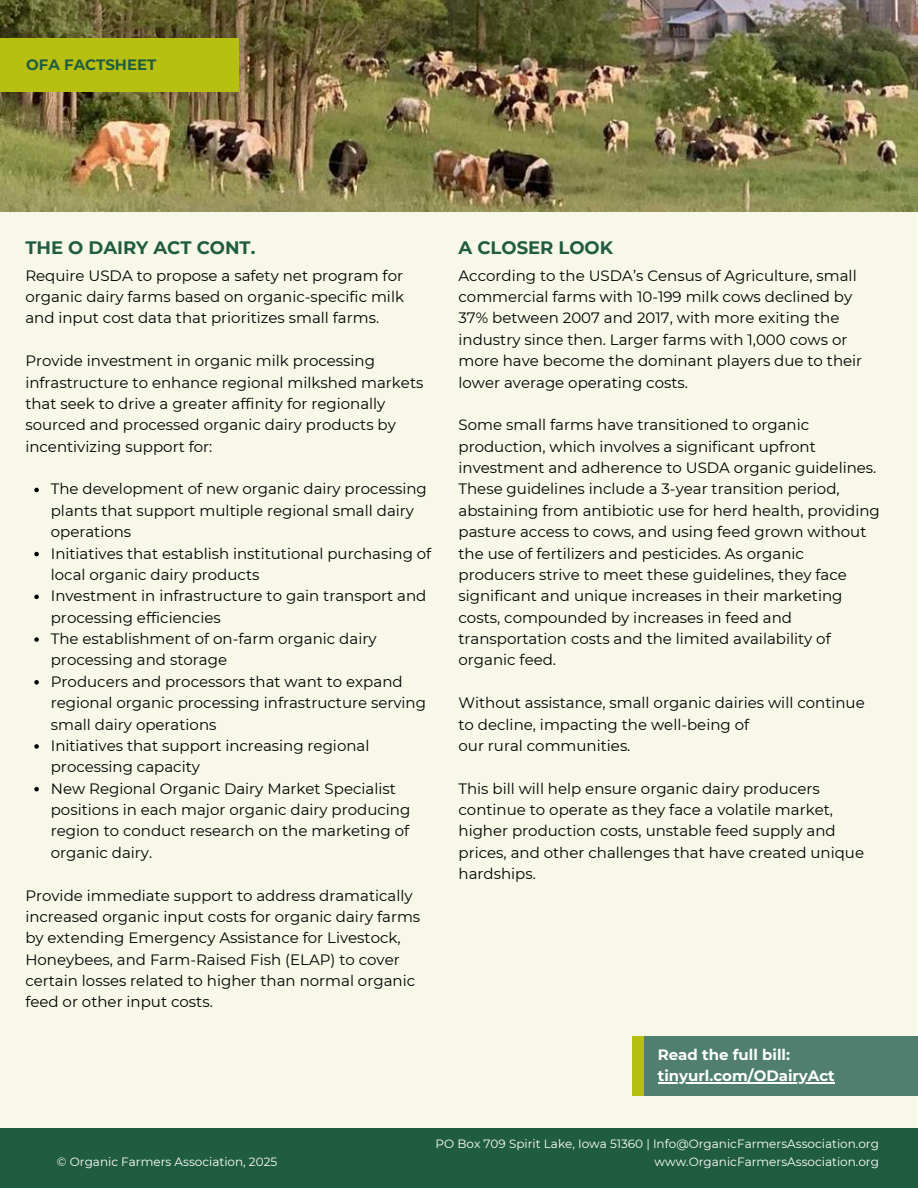
<style>
.page{position:relative;width:918px;height:1188px;background:#fff}
.page>*{position:absolute;margin:0;border:0;box-sizing:border-box;transform-origin:0 0}
.t1{font:700 18px "Montserrat";color:#205c40}
.t2{font:15px/21.3px "Montserrat";color:#000}
.t3{font:700 15px/21.3px "Montserrat";color:#fff}
.t4{font:700 15px "Montserrat";color:#205c40}
.t5{font:12px "Montserrat";color:#fff}
</style>
<div class="page">
<div style="left:0;top:1128px;width:918px;height:60px;background:#205c40"></div>
<div style="left:0;top:212px;width:916px;height:916px;background:#f7f8e7"></div>
<img style="left:0;top:0;width:918px;height:212px">
<div style="left:0;top:38px;width:238px;height:54px;background:#b7bf10"></div>
<svg style="left:34px;top:488px;width:5px;height:4px"></svg>
<svg style="left:34px;top:552px;width:5px;height:4px"></svg>
<svg style="left:34px;top:595px;width:5px;height:4px"></svg>
<svg style="left:34px;top:637px;width:5px;height:5px"></svg>
<svg style="left:34px;top:680px;width:5px;height:5px"></svg>
<svg style="left:34px;top:744px;width:5px;height:5px"></svg>
<svg style="left:34px;top:787px;width:5px;height:4px"></svg>
<div style="left:644px;top:1036px;width:274px;height:60px;background:#507f70"></div>
<div style="left:632px;top:1036px;width:12px;height:60px;background:#b7bf10"></div>
<hr style="left:658px;top:1082px;width:177px;height:1px;background:#fff">
<p class="t4" style="left:26px;top:53px;width:132px">OFA FACTSHEET</p>
<p class="t1" style="left:25px;top:235px;width:232px">THE O DAIRY ACT CONT.</p>
<p class="t1" style="left:459px;top:235px;width:156px">A CLOSER LOOK</p>
<p class="t2" style="left:25px;top:264px;width:380px;text-align:justify">Require USDA to propose a safety net program for organic dairy farms based on organic-specific milk and input cost data that prioritizes small farms.</p>
<p class="t2" style="left:25px;top:350px;width:400px">Provide investment in organic milk processing infrastructure to enhance regional milkshed markets that seek to drive a greater affinity for regionally sourced and processed organic dairy products by incentivizing support for:</p>
<p class="t2" style="left:51px;top:478px;width:382px">The development of new organic dairy processing plants that support multiple regional small dairy operations<br>Initiatives that establish institutional purchasing of local organic dairy products<br>Investment in infrastructure to gain transport and processing efficiencies<br>The establishment of on-farm organic dairy processing and storage<br>Producers and processors that want to expand regional organic processing infrastructure serving small dairy operations<br>Initiatives that support increasing regional processing capacity<br>New Regional Organic Dairy Market Specialist positions in each major organic dairy producing region to conduct research on the marketing of organic dairy.</p>
<p class="t2" style="left:25px;top:884px;width:396px">Provide immediate support to address dramatically increased organic input costs for organic dairy farms by extending Emergency Assistance for Livestock, Honeybees, and Farm-Raised Fish (ELAP) to cover certain losses related to higher than normal organic feed or other input costs.</p>
<p class="t2" style="left:459px;top:264px;width:405px">According to the USDA’s Census of Agriculture, small commercial farms with 10-199 milk cows declined by 37% between 2007 and 2017, with more exiting the industry since then. Larger farms with 1,000 cows or more have become the dominant players due to their lower average operating costs.</p>
<p class="t2" style="left:459px;top:414px;width:423px">Some small farms have transitioned to organic production, which involves a significant upfront investment and adherence to USDA organic guidelines.<br>These guidelines include a 3-year transition period, abstaining from antibiotic use for herd health, providing pasture access to cows, and using feed grown without the use of fertilizers and pesticides. As organic producers strive to meet these guidelines, they face significant and unique increases in their marketing costs, compounded by increases in feed and transportation costs and the limited availability of organic feed.</p>
<p class="t2" style="left:459px;top:692px;width:408px">Without assistance, small organic dairies will continue to decline, impacting the well-being of<br>our rural communities.</p>
<p class="t2" style="left:459px;top:777px;width:407px">This bill will help ensure organic dairy producers continue to operate as they face a volatile market, higher production costs, unstable feed supply and prices, and other challenges that have created unique hardships.</p>
<p class="t3" style="left:658px;top:1043px;width:178px">Read the full bill: tinyurl.com/ODairyAct</p>
<p class="t5" style="left:436px;top:1136px;width:445px">PO Box 709 Spirit Lake, Iowa 51360 | Info@OrganicFarmersAssociation.org</p>
<p class="t5" style="left:57px;top:1154px;width:222px">© Organic Farmers Association, 2025</p>
<p class="t5" style="left:655px;top:1154px;width:226px">www.OrganicFarmersAssociation.org</p>
</div>
